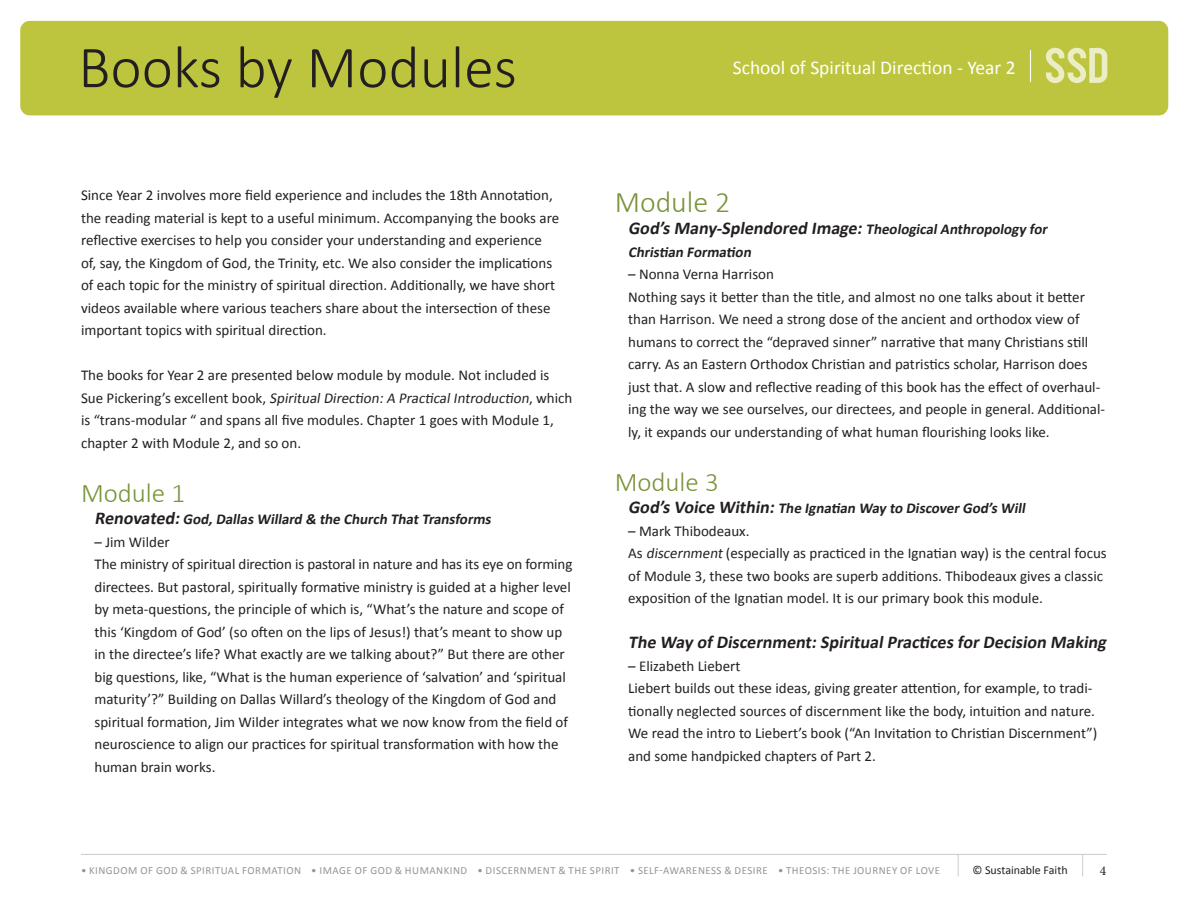
<style>
.page{position:relative;width:1188px;height:918px;background:#fff}
.page>*{position:absolute;margin:0;border:0;box-sizing:border-box;transform-origin:0 0}
.Title_-_page{font:300 60px "Calibri";color:#231f20}
.Body_Text___bold{font:300 30px "Calibri";color:#79933a}
.Headlines_-_Light{font:300 27px "Calibri";color:#79933a}
.t1{font:19.5px "Calibri";color:#fff}
.Body_Text___bold-2{font:italic 700 18px "Calibri";color:#231f20}
.Body_Text___bold-3{font:15px/22.5px "Calibri";color:#231f20}
.Body_Text{font:15px/22.5px "Calibri";color:#231f20}
.Body_Text_-_indent{font:15px/22.5px "Calibri";color:#231f20}
.Body_Text___bold-4{font:italic 700 15px "Calibri";color:#231f20}
.t2{font:13.5px "Minion Pro";color:#231f20}
.t3{font:12px "Calibri";color:#231f20}
.Module_Legend_text{font:10.8px "Calibri";letter-spacing:.045em;color:#939598}
.s1{font-style:italic}
.s2{font-size:18px}
.s3{font-size:15px}
</style>
<div class="page">
<div style="left:20px;top:21px;width:1148px;height:94px;background:#bdc53e;border-radius:9px"></div>
<svg style="left:1045px;top:47px;width:63px;height:36px"></svg>
<hr style="left:1030px;top:50px;width:1px;height:32px;background:#fff">
<hr style="left:81px;top:854px;width:1026px;height:1px;background:#939598">
<svg style="left:958px;top:855px;width:1px;height:21px"></svg>
<svg style="left:1082px;top:855px;width:1px;height:21px"></svg>
<p class="Title_-_page" style="left:78px;top:30px;width:440px">Books by Modules</p>
<p class="Body_Text" style="left:81px;top:184px;width:480px">Since Year 2 involves more field experience and includes the 18th Annotation, the reading material is kept to a useful minimum. Accompanying the books are reflective exercises to help you consider your understanding and experience of, say, the Kingdom of God, the Trinity, etc. We also consider the implications of each topic for the ministry of spiritual direction. Additionally, we have short videos available where various teachers share about the intersection of these important topics with spiritual direction.</p>
<p class="Body_Text" style="left:81px;top:364px;width:493px">The books for Year 2 are presented below module by module. Not included is<br>S u e P i c ke r i n g ’s exc e l l e n t b o o k, <span class="s1">SpiritualDirection:A PracticalIntroduction</span>, w h i c h is “trans-modular “ and spans all five modules. Chapter 1 goes with Module 1, chapter 2 with Module 2, and so on.</p>
<p class="Headlines_-_Light" style="left:81px;top:476px;width:106px">Module 1</p>
<p class="Body_Text___bold-4" style="left:94px;top:509px;width:401px"><span class="s2">Renovated:</span>God,Dallas Willard &amp; the Church ThatTransforms</p>
<p class="Body_Text_-_indent" style="left:94px;top:530px;width:77px">– Jim Wilder</p>
<p class="Body_Text___bold-3" style="left:94px;top:553px;width:479px">The ministry of spiritual direction is pastoral in nature and has its eye on forming directees. But pastoral, spiritually formative ministry is guided at a higher level by meta-questions, the principle of which is, “What’s the nature and scope of this ‘Kingdom of God’ (so often on the lips of Jesus!) that’s meant to show up in the directee’s life? What exactly are we talking about?” But there are other big questions, like, “What is the human experience of ‘salvation’ and ‘spiritual maturity’?” Building on Dallas Willard’s theology of the Kingdom of God and spiritual formation, Jim Wilder integrates what we now know from the field of neuroscience to align our practices for spiritual transformation with how the human brain works.</p>
<h3 class="t1" style="left:733px;top:54px;width:284px">School of Spiritual Direction - Year 2</h3>
<p class="Body_Text___bold" style="left:615px;top:183px;width:117px">Module 2</p>
<p class="Body_Text___bold-2" style="left:628px;top:215px;width:424px">God’s Many-Splendored Image:<span class="s3">TheologicalAnthropology for</span></p>
<p class="Body_Text___bold-4" style="left:628px;top:241px;width:128px">Christian Formation</p>
<p class="Body_Text___bold-3" style="left:628px;top:262px;width:147px">– Nonna Verna Harrison</p>
<p class="Body_Text___bold-3" style="left:628px;top:285px;width:479px">Nothing says it better than the title, and almost no one talks about it better than Harrison. We need a strong dose of the ancient and orthodox view of humans to correct the “depraved sinner” narrative that many Christians still carry. As an Eastern Orthodox Christian and patristics scholar, Harrison does just that. A slow and reflective reading of this book has the effect of overhaul&shy;ing the way we see ourselves, our directees, and people in general. Additional&shy;ly, it expands our understanding of what human flourishing looks like.</p>
<p class="Headlines_-_Light" style="left:615px;top:465px;width:106px">Module 3</p>
<p class="Body_Text___bold-4" style="left:628px;top:497px;width:402px"><span class="s2">God’s Voice Within:</span>The Ignatian Way to Discover God’s Will</p>
<p class="Body_Text___bold-3" style="left:628px;top:519px;width:123px">– Mark Thibodeaux.</p>
<p class="Body_Text_-_indent" style="left:628px;top:541px;width:480px">As <span class="s1">discernment</span>(especially as practiced in the Ignatian way) is the central focus of Module 3, these two books are superb additions. Thibodeaux gives a classic exposition of the Ignatian model. It is our primary book this module.</p>
<p class="Body_Text___bold-2" style="left:628px;top:629px;width:483px">The Way of Discernment: Spiritual Practices for Decision Making</p>
<p class="Body_Text___bold-3" style="left:628px;top:654px;width:114px">– Elizabeth Liebert</p>
<p class="Body_Text_-_indent" style="left:628px;top:676px;width:471px">Liebert builds out these ideas, giving greater attention, for example, to tradi&shy;tionally neglected sources of discernment like the body, intuition and nature.<br>We read the intro to Liebert’s book (“An Invitation to Christian Discernment”) and some handpicked chapters of Part 2.</p>
<p class="Module_Legend_text" style="left:81px;top:863px;width:861px">• KINGDOM OF GOD &amp; SPIRITUAL FORMATION • IMAGE OF GOD &amp; HUMANKIND • DISCERNMENT &amp; THE SPIRIT • SELF-AWARENESS &amp; DESIRE • THEOSIS: THE JOURNEY OF LOVE</p>
<p class="t3" style="left:972px;top:862px;width:97px">© Sustainable Faith</p>
<p class="t2" style="left:1100px;top:861px;width:8px">4</p>
</div>
